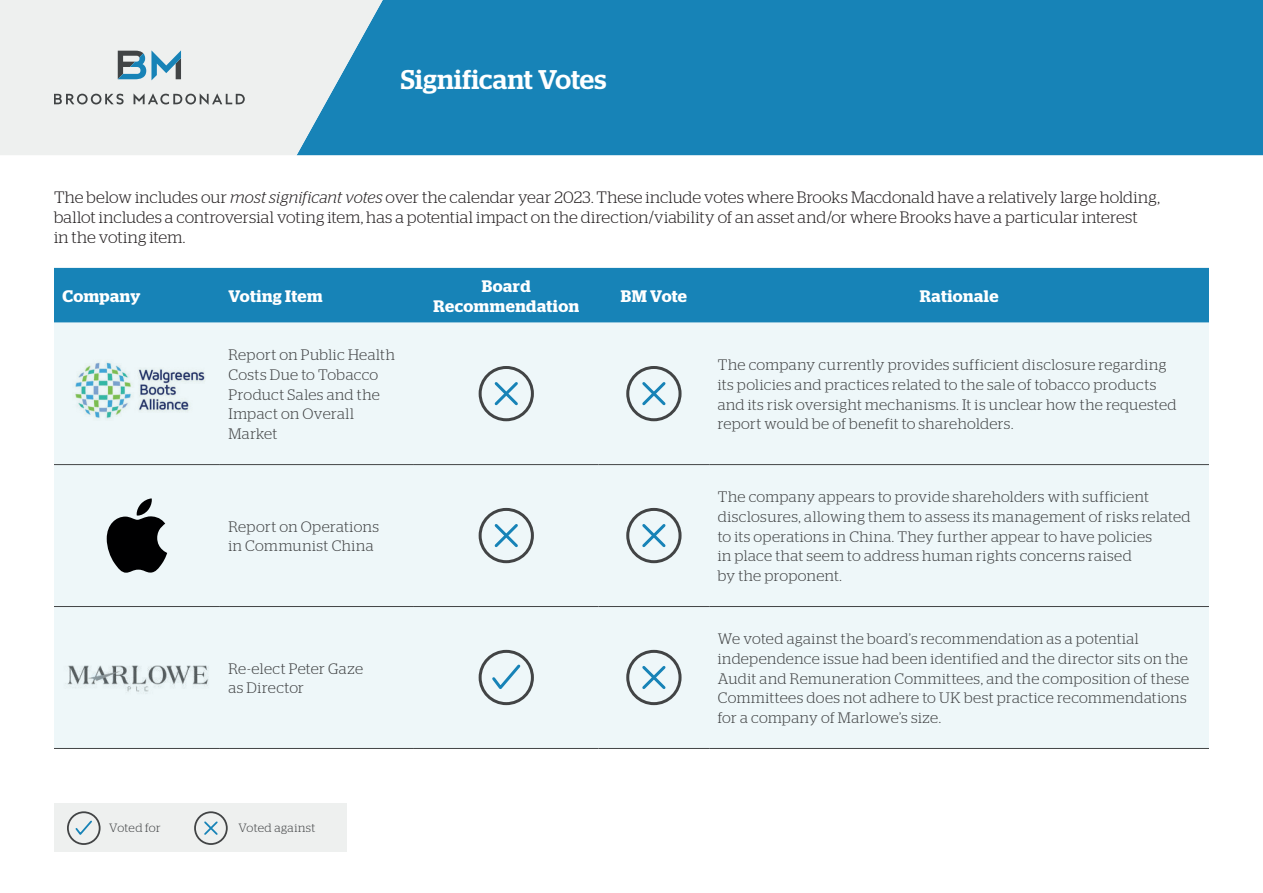
<style>
.page{position:relative;width:1263px;height:893px;background:#fff}
.page>*{position:absolute;margin:0;border:0;box-sizing:border-box;transform-origin:0 0}
.t1{font:500 27px "Stag";letter-spacing:.01em;color:#fff}
.t2{font:600 16.65px/20px "Stag";letter-spacing:.025em;color:#fff;text-align:center}
.t3{font:300 16.5px/19.8px "Stag";letter-spacing:.005em;color:#231f20}
.t4{font:300 15.15px/19.6px "Stag";letter-spacing:.025em;color:#424445}
.t5{font:300 12px "Stag";letter-spacing:.03em;color:#424445}
.s1{font-style:italic}
</style>
<div class="page">
<div style="left:383px;top:0;width:880px;height:155px;background:#1783b7"></div>
<svg style="left:0;top:0;width:383px;height:155px;background:#d3e2e8"></svg>
<svg style="left:118px;top:50px;width:63px;height:30px;background:#89acbc"></svg>
<svg style="left:134px;top:93px;width:111px;height:12px"></svg>
<svg style="left:54px;top:94px;width:70px;height:10px"></svg>
<div style="left:54px;top:268px;width:1155px;height:55px;background:#1783b7"></div>
<div style="left:54px;top:323px;width:1155px;height:425px;background:#eef7f9"></div>
<hr style="left:54px;top:748px;width:166px;height:1px;background:#424445">
<hr style="left:220px;top:748px;width:194px;height:1px;background:#424445">
<hr style="left:414px;top:748px;width:185px;height:1px;background:#424445">
<hr style="left:599px;top:748px;width:110px;height:1px;background:#424445">
<hr style="left:709px;top:748px;width:500px;height:1px;background:#424445">
<hr style="left:54px;top:606px;width:166px;height:1px;background:#424445">
<hr style="left:220px;top:606px;width:194px;height:1px;background:#424445">
<hr style="left:414px;top:606px;width:185px;height:1px;background:#424445">
<hr style="left:599px;top:606px;width:110px;height:1px;background:#424445">
<hr style="left:709px;top:606px;width:500px;height:1px;background:#424445">
<hr style="left:54px;top:464px;width:166px;height:1px;background:#424445">
<hr style="left:220px;top:464px;width:194px;height:1px;background:#424445">
<hr style="left:414px;top:464px;width:185px;height:1px;background:#424445">
<hr style="left:599px;top:464px;width:110px;height:1px;background:#424445">
<hr style="left:709px;top:464px;width:500px;height:1px;background:#424445">
<img style="left:69px;top:360px;width:136px;height:61px">
<div style="left:479px;top:366px;width:55px;height:55px;border:3px solid #424445;border-radius:50%"></div>
<svg style="left:492px;top:379px;width:29px;height:29px"></svg>
<div style="left:626px;top:366px;width:55px;height:55px;border:3px solid #424445;border-radius:50%"></div>
<svg style="left:639px;top:379px;width:29px;height:29px"></svg>
<svg style="left:107px;top:498px;width:60px;height:75px;background:#575b5c"></svg>
<div style="left:479px;top:508px;width:55px;height:55px;border:3px solid #424445;border-radius:50%"></div>
<svg style="left:492px;top:521px;width:29px;height:29px"></svg>
<div style="left:626px;top:508px;width:55px;height:55px;border:3px solid #424445;border-radius:50%"></div>
<svg style="left:639px;top:521px;width:29px;height:29px"></svg>
<img style="left:59px;top:660px;width:156px;height:34px">
<div style="left:479px;top:650px;width:55px;height:55px;border:3px solid #424445;border-radius:50%"></div>
<svg style="left:489px;top:662px;width:34px;height:30px"></svg>
<div style="left:626px;top:650px;width:55px;height:55px;border:3px solid #424445;border-radius:50%"></div>
<svg style="left:639px;top:663px;width:29px;height:29px"></svg>
<div style="left:54px;top:803px;width:293px;height:48px;background:#eef0ef"></div>
<div style="left:67px;top:811px;width:34px;height:34px;border:2px solid #424445;border-radius:50%"></div>
<svg style="left:75px;top:820px;width:17px;height:15px"></svg>
<div style="left:194px;top:811px;width:34px;height:34px;border:2px solid #424445;border-radius:50%"></div>
<svg style="left:204px;top:821px;width:14px;height:14px"></svg>
<h1 class="t1" style="left:401px;top:63px;width:207px">Significant Votes</h1>
<p class="t3" style="left:54px;top:188px;width:1107px">The below includes our <span class="s1">most significant votes</span> over the calendar year 2023. These include votes where Brooks Macdonald have a relatively large holding, ballot includes a controversial voting item, has a potential impact on the direction/viability of an asset and/or where Brooks have a particular interest<br>in the voting item.</p>
<p class="t2" style="left:63px;top:286px;width:79px">Company</p>
<p class="t2" style="left:228px;top:286px;width:96px">Voting Item</p>
<p class="t2" style="left:433px;top:276px;width:147px">Board<br>Recommendation</p>
<p class="t2" style="left:621px;top:286px;width:68px">BM Vote</p>
<p class="t2" style="left:920px;top:286px;width:80px">Rationale</p>
<p class="t4" style="left:228px;top:345px;width:168px">Report on Public Health<br>Costs Due to Tobacco<br>Product Sales and the<br>Impact on Overall<br>Market</p>
<p class="t4" style="left:718px;top:355px;width:460px">The company currently provides sufficient disclosure regarding its policies and practices related to the sale of tobacco products and its risk oversight mechanisms. It is unclear how the requested report would be of benefit to shareholders.</p>
<p class="t4" style="left:228px;top:516px;width:152px">Report on Operations in Communist China</p>
<p class="t4" style="left:228px;top:658px;width:136px">Re-elect Peter Gaze as Director</p>
<p class="t5" style="left:109px;top:821px;width:53px">Voted for</p>
<p class="t5" style="left:239px;top:821px;width:78px">Voted against</p>
<p class="t4" style="left:718px;top:487px;width:474px">The company appears to provide shareholders with sufficient disclosures, allowing them to assess its management of risks related to its operations in China. They further appear to have policies<br>in place that seem to address human rights concerns raised<br>by the proponent.</p>
<p class="t4" style="left:718px;top:629px;width:473px">We voted against the board’s recommendation as a potential independence issue had been identified and the director sits on the Audit and Remuneration Committees, and the composition of these Committees does not adhere to UK best practice recommendations for a company of Marlowe’s size.</p>
</div>
